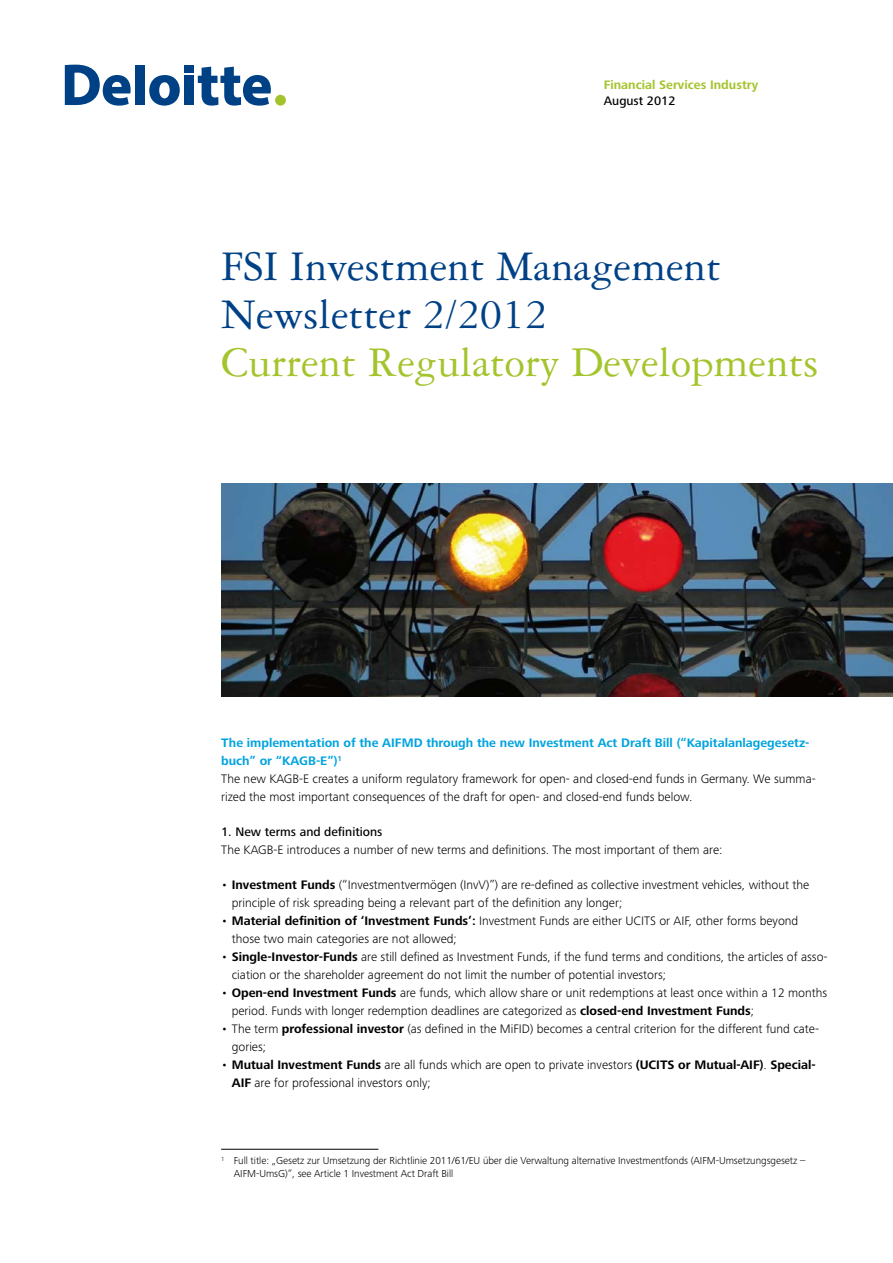
<style>
.page{position:relative;width:893px;height:1263px;background:#fff}
.page>*{position:absolute;margin:0;border:0;box-sizing:border-box;transform-origin:0 0}
.t1{font:45px/48px "Garamond 3 LT Std";color:#004186}
.t2{font:45px "Garamond 3 LT Std";color:#a4c42d}
.t3{font:300 12.75px/18px "Frutiger Next Pro";color:#000}
.t4{font:500 12.75px "Frutiger Next Pro";color:#000}
.t5{font:700 12.75px "Frutiger Next Pro";color:#a4c42d}
.t6{font:300 10.5px/12.8px "Frutiger Next Pro";letter-spacing:-.005em;color:#000}
.s1{font-weight:700;color:#00a3de}
.s2{font-weight:700}
</style>
<div class="page">
<div style="left:135px;top:65px;width:10px;height:40px;background:#004186"></div>
<svg style="left:149px;top:75px;width:31px;height:31px"></svg>
<div style="left:184px;top:76px;width:10px;height:29px;background:#004186"></div>
<div style="left:184px;top:65px;width:10px;height:8px;background:#004186"></div>
<svg style="left:198px;top:67px;width:73px;height:39px"></svg>
<div style="left:275px;top:95px;width:11px;height:11px;background:#a4c42d;border-radius:50%"></div>
<svg style="left:65px;top:65px;width:66px;height:41px"></svg>
<img style="left:221px;top:484px;width:672px;height:212px">
<hr style="left:221px;top:1149px;width:157px;height:1px;background:#000">
<p class="t5" style="left:604px;top:77px;width:156px">Financial Services Industry</p>
<p class="t4" style="left:604px;top:94px;width:73px">August 2012</p>
<h1 class="t1" style="left:221px;top:242px;width:501px">FSI Investment Management<br>Newsletter 2/2012</h1>
<h1 class="t2" style="left:221px;top:338px;width:599px">Current Regulatory Developments</h1>
<p class="t3" style="left:221px;top:734px;width:596px"><span class="s1">The implementation of the AIFMD through the new Investment Act Draft Bill (“Kapitalanlagegesetz&shy;buch” or “KAGB-E”)</span><sup>1<br></sup>The new KAGB-E creates a uniform regulatory framework for open- and closed-end funds in Germany. We summa&shy;rized the most important consequences of the draft for open- and closed-end funds below.</p>
<p class="t4" style="left:221px;top:825px;width:163px">1. New terms and definitions</p>
<p class="t3" style="left:221px;top:841px;width:503px">The KAGB-E introduces a number of new terms and definitions. The most important of them are:</p>
<p class="t3" style="left:232px;top:876px;width:579px;text-indent:-11px">• <span class="s2">Investment Funds</span> (“Investmentvermögen (InvV)”) are re-defined as collective investment vehicles, without the principle of risk spreading being a relevant part of the definition any longer;</p>
<p class="t3" style="left:232px;top:912px;width:568px;text-indent:-11px">• <span class="s2">Material definition of ‘Investment Funds’:</span> Investment Funds are either UCITS or AIF, other forms beyond those two main categories are not allowed;</p>
<p class="t3" style="left:232px;top:948px;width:597px;text-indent:-11px">• <span class="s2">Single-Investor-Funds</span> are still defined as Investment Funds, if the fund terms and conditions, the articles of asso&shy;ciation or the shareholder agreement do not limit the number of potential investors;</p>
<p class="t3" style="left:232px;top:984px;width:597px;text-indent:-11px">• <span class="s2">Open-end Investment Funds</span> are funds, which allow share or unit redemptions at least once within a 12 months period. Funds with longer redemption deadlines are categorized as <span class="s2">closed-end Investment Funds</span>;</p>
<p class="t3" style="left:232px;top:1020px;width:589px;text-indent:-11px">• The term <span class="s2">professional investor</span> (as defined in the MiFID) becomes a central criterion for the different fund cate&shy;gories;</p>
<p class="t3" style="left:232px;top:1056px;width:585px;text-indent:-11px">• <span class="s2">Mutual Investment Funds</span> are all funds which are open to private investors <span class="s2">(UCITS or Mutual-AIF)</span>. <span class="s2">Special-<br>AIF</span> are for professional investors only;</p>
<p class="t6" style="left:234px;top:1154px;width:573px;text-indent:-13px"><sup>1</sup> Full title: „Gesetz zur Umsetzung der Richtlinie 2011/61/EU über die Verwaltung alternative Investmentfonds (AIFM-Umsetzungsgesetz –<br>AIFM-UmsG)“, see Article 1 Investment Act Draft Bill</p>
</div>
